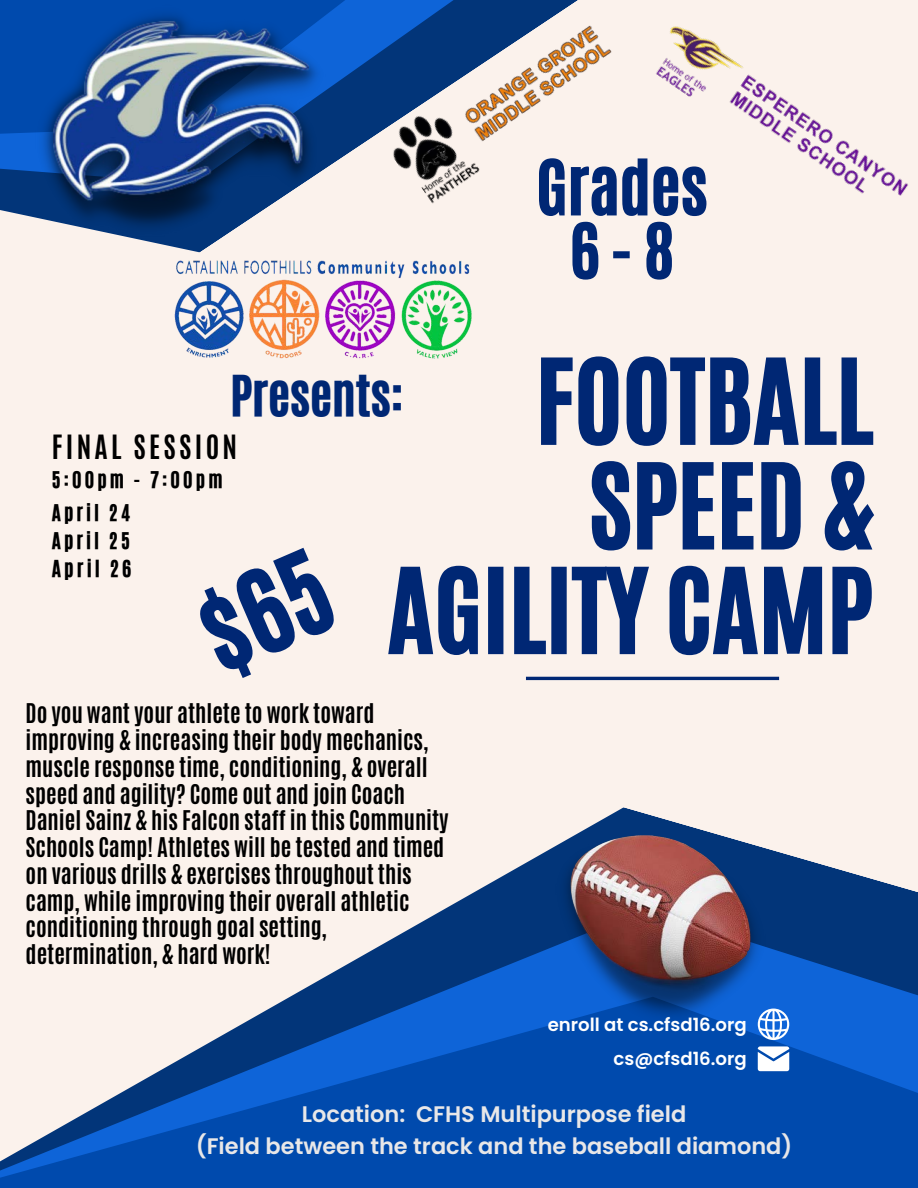
<style>
.page{position:relative;width:918px;height:1188px;background:#fbf2ec}
.page>*{position:absolute;margin:0;border:0;box-sizing:border-box;transform-origin:0 0}
.t1{font:98.85px/104.7px "CA Generated";color:#002774;text-align:right}
.t2{font:63.9px/63.4px "CA Generated";color:#002774;text-align:center}
.t3{font:47.4px "CA Generated";color:#002774}
.t4{font:700 27.9px "Antonio";letter-spacing:.12em;color:#000}
.t5{font:700 22.65px/26.7px "Antonio";color:#000}
.t6{font:600 22.5px/32.7px "Poppins";color:#e8e7e8;text-align:center}
.t7{font:19.65px "CA Generated";letter-spacing:.16em;color:#000}
.t8{font:19.35px/28.2px "CA Generated";letter-spacing:.16em;color:#000}
.t9{font:600 18.15px/34.2px "Poppins";color:#fff;text-align:right}
</style>
<div class="page">
<svg style="left:119px;top:823px;width:799px;height:271px"></svg>
<svg style="left:0;top:1094px;width:918px;height:94px;background:#0c52b0"></svg>
<svg style="left:0;top:202px;width:222px;height:45px"></svg>
<svg style="left:0;top:0;width:372px;height:202px;background:#2360b2"></svg>
<hr style="left:526px;top:677px;width:253px;height:3px;background:#002774">
<svg style="left:758px;top:1009px;width:31px;height:31px"></svg>
<svg style="left:758px;top:1046px;width:31px;height:25px"></svg>
<img style="left:174px;top:247px;width:298px;height:112px">
<img style="left:35px;top:5px;width:290px;height:232px">
<img style="left:556px;top:835px;width:210px;height:190px">
<img style="left:372px;top:0;width:240px;height:204px">
<img style="left:656px;top:26px;width:252px;height:170px">
<h2 class="t2" style="left:536px;top:156px;width:173px">Grades<br>6 - 8</h2>
<h1 class="t1" style="left:387px;top:350px;width:487px">FOOTBALL<br>SPEED &amp;<br>AGILITY CAMP</h1>
<h3 class="t3" style="left:230px;top:362px;width:175px">Presents:</h3>
<p class="t4" style="left:52px;top:427px;width:187px">FINAL SESSION</p>
<p class="t8" style="left:52px;top:466px;width:172px">5:00pm - 7:00pm</p>
<p class="t8" style="left:52px;top:499px;width:80px">April 24<br>April 25</p>
<p class="t7" style="left:52px;top:555px;width:81px">April 26</p>
<p class="t5" style="left:26px;top:701px;width:425px">Do you want your athlete to work toward improving &amp; increasing their body mechanics, muscle response time, conditioning, &amp; overall speed and agility? Come out and join Coach Daniel Sainz &amp; his Falcon staff in this Community Schools Camp! Athletes will be tested and timed on various drills &amp; exercises throughout this camp, while improving their overall athletic conditioning through goal setting, determination, &amp; hard work!</p>
<p class="t9" style="left:548px;top:1007px;width:200px">enroll at cs.cfsd16.org cs@cfsd16.org</p>
<p class="t6" style="left:196px;top:1097px;width:598px">Location: CFHS Multipurpose field<br>(Field between the track and the baseball diamond)</p>
</div>
